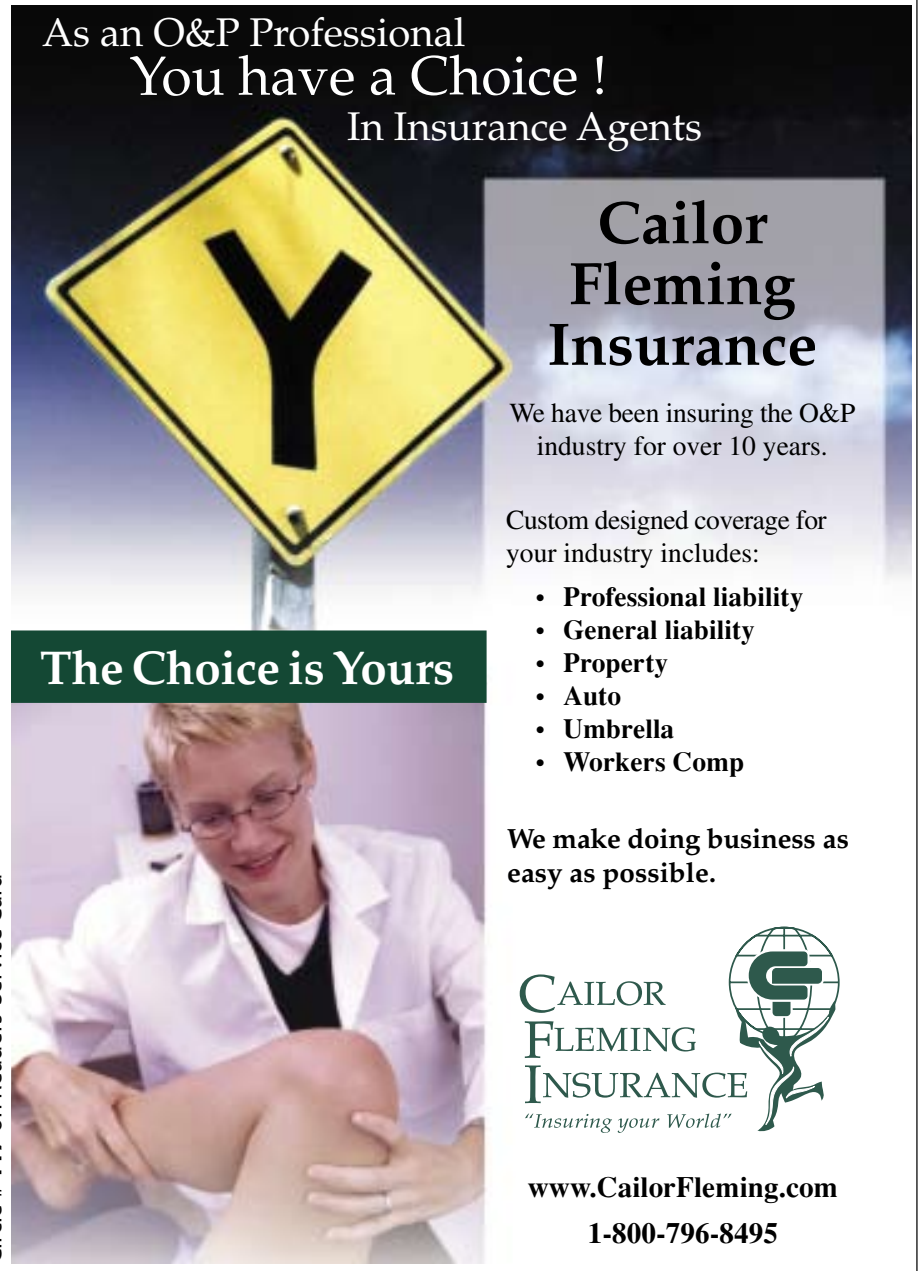
<style>
.page{position:relative;width:921px;height:1271px;background:#fff}
.page>*{position:absolute;margin:0;border:0;box-sizing:border-box;transform-origin:0 0}
.t1{font:700 60px/60.8px "Palatino";color:#000;text-align:center}
.t2{font:55px "Palatino";color:#fff}
.t3{font:700 47.5px "Palatino";letter-spacing:-.01em;color:#fff}
.t4{font:40px "Palatino";color:#fff}
.t5{font:700 29.25px/45.5px "Times";color:#000;text-align:center}
.t6{font:700 27.75px/33.2px "Palatino";letter-spacing:-.01em;color:#000}
.t7{font:27.5px/33px "Times";letter-spacing:-.01em;color:#000;text-align:center}
.t8{font:700 27.5px "Times";color:#000}
</style>
<div class="page">
<hr style="left:916px;top:0;width:1px;height:1270px;background:#000">
<img style="left:11px;top:6px;width:900px;height:1257px">
<div style="left:11px;top:630px;width:475px;height:72px;background:#144834"></div>
<svg style="left:520px;top:926px;width:319px;height:206px"></svg>
<p class="t4" style="left:42px;top:9px;width:425px">As an O&amp;P Professional</p>
<p class="t2" style="left:130px;top:43px;width:479px">You have a Choice !</p>
<p class="t4" style="left:347px;top:102px;width:356px">In Insurance Agents</p>
<p class="t3" style="left:40px;top:640px;width:416px">The Choice is Yours</p>
<p class="t1" style="left:547px;top:193px;width:271px">Cailor<br>Fleming<br>Insurance</p>
<p class="t7" style="left:509px;top:396px;width:347px">We have been insuring the O&amp;P industry for over 10 years.</p>
<p class="t7" style="left:506px;top:503px;width:322px;text-align:left">Custom designed coverage for your industry includes:</p>
<p class="t8" style="left:535px;top:579px;width:270px">• Professional liability</p>
<p class="t8" style="left:535px;top:612px;width:221px">• General liability</p>
<p class="t8" style="left:535px;top:645px;width:134px">• Property</p>
<p class="t8" style="left:535px;top:678px;width:87px">• Auto</p>
<p class="t8" style="left:535px;top:711px;width:141px">• Umbrella</p>
<p class="t8" style="left:535px;top:744px;width:211px">• Workers Comp</p>
<p class="t6" style="left:507px;top:822px;width:343px">We make doing business as easy as possible.</p>
<p class="t5" style="left:528px;top:1164px;width:312px">www.CailorFleming.com<br>1-800-796-8495</p>
</div>
